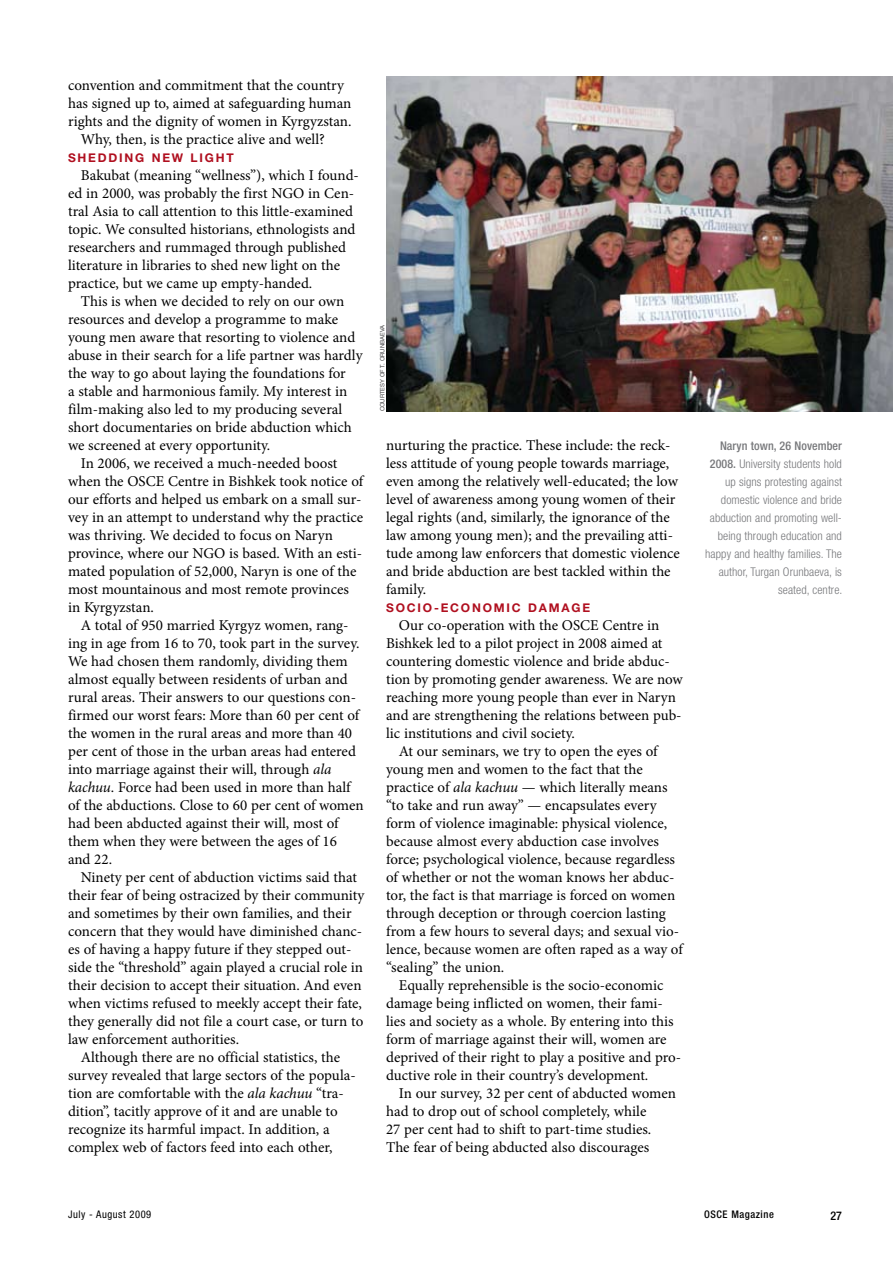
<style>
.page{position:relative;width:893px;height:1263px;background:#fff}
.page>*{position:absolute;margin:0;border:0;box-sizing:border-box;transform-origin:0 0}
.t1{font:15px/18px "Minion Pro";color:#000}
.t2{font:300 condensed 12px/18px "Helvetica Neue";letter-spacing:.005em;color:#77787b;text-align:right}
.t3{font:700 12px "Helvetica Neue";letter-spacing:.15em;color:#b00f1f}
.t4{font:500 condensed 12px "Helvetica Neue";color:#000}
.t5{font:condensed 10.5px "Helvetica Neue";letter-spacing:.05em;color:#000}
.t6{font:500 condensed 10.5px "Helvetica Neue";letter-spacing:.05em;color:#000}
.t7{font:6px "Helvetica Neue";color:#414142}
.s1{font-style:italic}
.s2{font-weight:500}
</style>
<div class="page">
<img style="left:386px;top:77px;width:507px;height:334px">
<p class="t1" style="left:68px;top:76px;width:278px">convention and commitment that the country</p>
<p class="t1" style="left:68px;top:94px;width:285px">has signed up to, aimed at safeguarding human</p>
<p class="t1" style="left:68px;top:112px;width:285px">rights and the dignity of women in Kyrgyzstan.</p>
<p class="t1" style="left:81px;top:130px;width:246px">Why, then, is the practice alive and well?</p>
<p class="t3" style="left:68px;top:150px;width:67px">SHEDDING</p>
<p class="t3" style="left:152px;top:150px;width:80px">NEW LIGHT</p>
<p class="t1" style="left:68px;top:166px;width:292px;text-indent:13px">Bakubat (meaning “wellness”), which I found&shy;ed in 2000, was probably the first NGO in Cen&shy;tral Asia to call attention to this little-examined topic. We consulted historians, ethnologists and researchers and rummaged through published literature in libraries to shed new light on the practice, but we came up empty-handed.</p>
<p class="t1" style="left:81px;top:292px;width:265px">This is when we decided to rely on our own</p>
<p class="t1" style="left:68px;top:310px;width:272px">resources and develop a programme to make</p>
<p class="t1" style="left:68px;top:328px;width:289px">young men aware that resorting to violence and</p>
<p class="t1" style="left:68px;top:346px;width:296px">abuse in their search for a life partner was hardly</p>
<p class="t1" style="left:68px;top:364px;width:279px">the way to go about laying the foundations for</p>
<p class="t1" style="left:68px;top:382px;width:281px">a stable and harmonious family. My interest in</p>
<p class="t1" style="left:68px;top:400px;width:276px">film-making also led to my producing several</p>
<p class="t1" style="left:68px;top:418px;width:285px">short documentaries on bride abduction which</p>
<p class="t1" style="left:68px;top:436px;width:204px">we screened at every opportunity.</p>
<p class="t1" style="left:81px;top:454px;width:258px">In 2006, we received a much-needed boost</p>
<p class="t1" style="left:68px;top:472px;width:297px">when the OSCE Centre in Bishkek took notice of</p>
<p class="t1" style="left:68px;top:490px;width:295px">our efforts and helped us embark on a small sur-</p>
<p class="t1" style="left:68px;top:508px;width:297px">vey in an attempt to understand why the practice</p>
<p class="t1" style="left:68px;top:526px;width:267px">was thriving. We decided to focus on Naryn</p>
<p class="t1" style="left:68px;top:544px;width:296px">province, where our NGO is based. With an esti-</p>
<p class="t1" style="left:68px;top:562px;width:290px">mated population of 52,000, Naryn is one of the</p>
<p class="t1" style="left:68px;top:580px;width:282px">most mountainous and most remote provinces</p>
<p class="t1" style="left:68px;top:598px;width:87px">in Kyrgyzstan.</p>
<p class="t1" style="left:81px;top:616px;width:269px">A total of 950 married Kyrgyz women, rang-</p>
<p class="t1" style="left:68px;top:634px;width:293px">ing in age from 16 to 70, took part in the survey.</p>
<p class="t1" style="left:68px;top:652px;width:281px">We had chosen them randomly, dividing them</p>
<p class="t1" style="left:68px;top:670px;width:281px">almost equally between residents of urban and</p>
<p class="t1" style="left:68px;top:688px;width:289px">rural areas. Their answers to our questions con-</p>
<p class="t1" style="left:68px;top:706px;width:293px">firmed our worst fears: More than 60 per cent of</p>
<p class="t1" style="left:68px;top:724px;width:286px">the women in the rural areas and more than 40</p>
<p class="t1" style="left:68px;top:742px;width:289px">per cent of those in the urban areas had entered</p>
<p class="t1" style="left:68px;top:760px;width:265px">into marriage against their will, through <span class="s1">ala</span></p>
<p class="t1" style="left:68px;top:778px;width:284px"><span class="s1">kachuu</span>. Force had been used in more than half</p>
<p class="t1" style="left:68px;top:796px;width:297px">of the abductions. Close to 60 per cent of women</p>
<p class="t1" style="left:68px;top:814px;width:272px">had been abducted against their will, most of</p>
<p class="t1" style="left:68px;top:832px;width:270px">them when they were between the ages of 16</p>
<p class="t1" style="left:68px;top:850px;width:46px">and 22.</p>
<p class="t1" style="left:81px;top:868px;width:278px">Ninety per cent of abduction victims said that</p>
<p class="t1" style="left:68px;top:886px;width:298px">their fear of being ostracized by their community</p>
<p class="t1" style="left:68px;top:904px;width:285px">and sometimes by their own families, and their</p>
<p class="t1" style="left:68px;top:922px;width:296px">concern that they would have diminished chanc-</p>
<p class="t1" style="left:68px;top:940px;width:285px">es of having a happy future if they stepped out-</p>
<p class="t1" style="left:68px;top:958px;width:296px">side the “threshold” again played a crucial role in</p>
<p class="t1" style="left:68px;top:976px;width:295px">their decision to accept their situation. And even</p>
<p class="t1" style="left:68px;top:994px;width:295px">when victims refused to meekly accept their fate,</p>
<p class="t1" style="left:68px;top:1012px;width:297px">they generally did not file a court case, or turn to</p>
<p class="t1" style="left:68px;top:1030px;width:173px">law enforcement authorities.</p>
<p class="t1" style="left:81px;top:1048px;width:261px">Although there are no official statistics, the</p>
<p class="t1" style="left:68px;top:1066px;width:289px">survey revealed that large sectors of the popula-</p>
<p class="t1" style="left:68px;top:1084px;width:277px">tion are comfortable with the <span class="s1">ala kachuu</span> “tra-</p>
<p class="t1" style="left:68px;top:1102px;width:271px">dition”, tacitly approve of it and are unable to</p>
<p class="t1" style="left:68px;top:1120px;width:263px">recognize its harmful impact. In addition, a</p>
<p class="t1" style="left:68px;top:1138px;width:266px">complex web of factors feed into each other,</p>
<p class="t7" style="left:379px;top:411px;width:87px;rotate:-90deg">courtesy of T. Orunbaeva</p>
<p class="t1" style="left:386px;top:436px;width:295px">nurturing the practice. These include: the reck&shy;less attitude of young people towards marriage, even among the relatively well-educated; the low level of awareness among young women of their legal rights (and, similarly, the ignorance of the law among young men); and the prevailing atti&shy;tude among law enforcers that domestic violence and bride abduction are best tackled within the family.</p>
<p class="t3" style="left:386px;top:600px;width:66px">SOC IO-ECONOM</p>
<p class="t3" style="left:507px;top:600px;width:44px">IC DAMAGE</p>
<p class="t1" style="left:399px;top:616px;width:262px">Our co-operation with the OSCE Centre in</p>
<p class="t1" style="left:386px;top:634px;width:278px">Bishkek led to a pilot project in 2008 aimed at</p>
<p class="t1" style="left:386px;top:652px;width:285px">countering domestic violence and bride abduc-</p>
<p class="t1" style="left:386px;top:670px;width:298px">tion by promoting gender awareness. We are now</p>
<p class="t1" style="left:386px;top:688px;width:291px">reaching more young people than ever in Naryn</p>
<p class="t1" style="left:386px;top:706px;width:297px">and are strengthening the relations between pub-</p>
<p class="t1" style="left:386px;top:724px;width:190px">lic institutions and civil society.</p>
<p class="t1" style="left:399px;top:742px;width:260px">At our seminars, we try to open the eyes of</p>
<p class="t1" style="left:386px;top:760px;width:258px">young men and women to the fact that the</p>
<p class="t1" style="left:386px;top:778px;width:283px">practice of <span class="s1">ala kachuu</span> — which literally means</p>
<p class="t1" style="left:386px;top:796px;width:272px">“to take and run away” — encapsulates every</p>
<p class="t1" style="left:386px;top:814px;width:283px">form of violence imaginable: physical violence,</p>
<p class="t1" style="left:386px;top:832px;width:274px">because almost every abduction case involves</p>
<p class="t1" style="left:386px;top:850px;width:290px">force; psychological violence, because regardless</p>
<p class="t1" style="left:386px;top:868px;width:290px">of whether or not the woman knows her abduc-</p>
<p class="t1" style="left:386px;top:886px;width:291px">tor, the fact is that marriage is forced on women</p>
<p class="t1" style="left:386px;top:904px;width:281px">through deception or through coercion lasting</p>
<p class="t1" style="left:386px;top:922px;width:295px">from a few hours to several days; and sexual vio-</p>
<p class="t1" style="left:386px;top:940px;width:298px">lence, because women are often raped as a way of</p>
<p class="t1" style="left:386px;top:958px;width:120px">“sealing” the union.</p>
<p class="t1" style="left:399px;top:976px;width:266px">Equally reprehensible is the socio-economic</p>
<p class="t1" style="left:386px;top:994px;width:278px">damage being inflicted on women, their fami-</p>
<p class="t1" style="left:386px;top:1012px;width:289px">lies and society as a whole. By entering into this</p>
<p class="t1" style="left:386px;top:1030px;width:282px">form of marriage against their will, women are</p>
<p class="t1" style="left:386px;top:1048px;width:296px">deprived of their right to play a positive and pro-</p>
<p class="t1" style="left:386px;top:1066px;width:264px">ductive role in their country’s development.</p>
<p class="t1" style="left:399px;top:1084px;width:279px">In our survey, 32 per cent of abducted women</p>
<p class="t1" style="left:386px;top:1102px;width:262px">had to drop out of school completely, while</p>
<p class="t1" style="left:386px;top:1120px;width:267px">27 per cent had to shift to part-time studies.</p>
<p class="t1" style="left:386px;top:1138px;width:265px">The fear of being abducted also discourages</p>
<p class="t2" style="left:705px;top:437px;width:139px"><span class="s2">Naryn town, 26 November<br>2008.</span> University students hold up signs protesting against domestic violence and bride abduction and promoting well&shy;being through education and happy and healthy families. The author, Turgan Orunbaeva, is seated, centre.</p>
<p class="t5" style="left:68px;top:1209px;width:85px">July - August 2009</p>
<p class="t6" style="left:704px;top:1208px;width:71px">OSCE Magazine</p>
<p class="t4" style="left:830px;top:1208px;width:13px">27</p>
</div>
